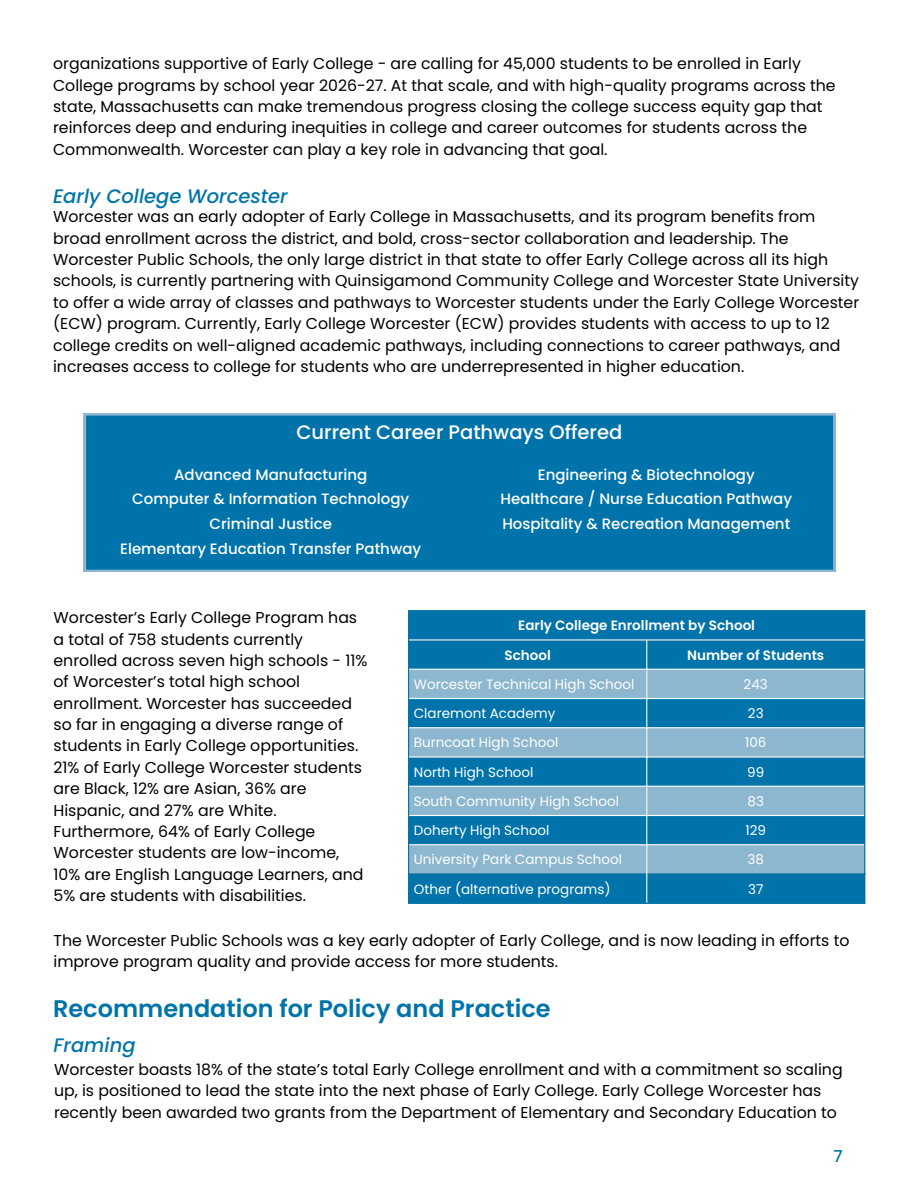
<style>
.page{position:relative;width:918px;height:1188px;background:#fff}
.page>*{position:absolute;margin:0;border:0;box-sizing:border-box;transform-origin:0 0}
.t1{font:600 24px "Poppins";color:#0074aa}
.t2{font:italic 500 19.5px "Poppins";color:#0074aa}
.t3{font:500 19.5px "Poppins";color:#fff}
.t4{font:500 16.5px "Poppins";color:#0074aa}
.t5{font:15.75px/21.3px "Poppins";color:#000}
.t6{font:500 15px/24.8px "Poppins";color:#fff;text-align:center}
.t7{font:13.5px "Poppins";color:#fff}
.t8{font:600 13.5px/29.2px "Poppins";color:#fff}
</style>
<div class="page">
<div style="left:84px;top:413px;width:751px;height:159px;background:#0074aa"></div>
<div style="left:409px;top:611px;width:455px;height:292px;background:#0074aa"></div>
<svg style="left:409px;top:670px;width:455px;height:203px;background:#519abe"></svg>
<hr style="left:408px;top:611px;width:1px;height:292px;background:#0074aa">
<hr style="left:864px;top:611px;width:1px;height:292px;background:#0074aa">
<hr style="left:408px;top:610px;width:457px;height:1px;background:#0074aa">
<hr style="left:408px;top:873px;width:457px;height:2px;background:#0074aa">
<hr style="left:408px;top:903px;width:457px;height:1px;background:#0074aa">
<hr style="left:646px;top:641px;width:1px;height:262px;background:#fff">
<hr style="left:409px;top:639px;width:455px;height:2px;background:#fff">
<hr style="left:409px;top:669px;width:455px;height:1px;background:#fff">
<hr style="left:409px;top:698px;width:455px;height:1px;background:#fff">
<hr style="left:409px;top:727px;width:455px;height:1px;background:#fff">
<hr style="left:409px;top:756px;width:455px;height:2px;background:#fff">
<hr style="left:409px;top:786px;width:455px;height:1px;background:#fff">
<hr style="left:409px;top:815px;width:455px;height:1px;background:#fff">
<hr style="left:409px;top:844px;width:455px;height:1px;background:#fff">
<p class="t5" style="left:53px;top:53px;width:784px">organizations supportive of Early College - are calling for 45,000 students to be enrolled in Early College programs by school year 2026-27. At that scale, and with high-quality programs across the state, Massachusetts can make tremendous progress closing the college success equity gap that reinforces deep and enduring inequities in college and career outcomes for students across the Commonwealth. Worcester can play a key role in advancing that goal.</p>
<p class="t2" style="left:53px;top:183px;width:236px">Early College Worcester</p>
<p class="t5" style="left:53px;top:206px;width:808px">Worcester was an early adopter of Early College in Massachusetts, and its program benefits from broad enrollment across the district, and bold, cross-sector collaboration and leadership. The Worcester Public Schools, the only large district in that state to offer Early College across all its high schools, is currently partnering with Quinsigamond Community College and Worcester State University to offer a wide array of classes and pathways to Worcester students under the Early College Worcester (ECW) program. Currently, Early College Worcester (ECW) provides students with access to up to 12 college credits on well-aligned academic pathways, including connections to career pathways, and increases access to college for students who are underrepresented in higher education.</p>
<p class="t3" style="left:296px;top:419px;width:327px">Current Career Pathways Offered</p>
<p class="t6" style="left:120px;top:462px;width:303px">Advanced Manufacturing<br>Computer &amp; Information Technology<br>Criminal Justice<br>Elementary Education Transfer Pathway</p>
<p class="t6" style="left:500px;top:462px;width:293px">Engineering &amp; Biotechnology<br>Healthcare / Nurse Education Pathway<br>Hospitality &amp; Recreation Management</p>
<p class="t5" style="left:54px;top:607px;width:315px">Worcester’s Early College Program has a total of 758 students currently enrolled across seven high schools - 11% of Worcester’s total high school enrollment. Worcester has succeeded so far in engaging a diverse range of students in Early College opportunities.<br>21% of Early College Worcester students are Black, 12% are Asian, 36% are Hispanic, and 27% are White.<br>Furthermore, 64% of Early College Worcester students are low-income, 10% are English Language Learners, and 5% are students with disabilities.</p>
<p class="t5" style="left:54px;top:929px;width:797px">The Worcester Public Schools was a key early adopter of Early College, and is now leading in efforts to improve program quality and provide access for more students.</p>
<h1 class="t1" style="left:53px;top:992px;width:499px">Recommendation for Policy and Practice</h1>
<p class="t2" style="left:54px;top:1031px;width:84px">Framing</p>
<p class="t5" style="left:54px;top:1059px;width:790px">Worcester boasts 18% of the state’s total Early College enrollment and with a commitment so scaling up, is positioned to lead the state into the next phase of Early College. Early College Worcester has recently been awarded two grants from the Department of Elementary and Secondary Education to</p>
<p class="t8" style="left:505px;top:611px;width:252px;text-indent:14px">Early College Enrollment by School<br>School</p>
<p class="t8" style="left:687px;top:640px;width:139px">Number of Students</p>
<p class="t7" style="left:414px;top:675px;width:222px">Worcester Technical High School</p>
<p class="t7" style="left:744px;top:675px;width:26px">243</p>
<p class="t7" style="left:414px;top:704px;width:143px">Claremont Academy</p>
<p class="t7" style="left:748px;top:704px;width:17px">23</p>
<p class="t7" style="left:414px;top:733px;width:146px">Burncoat High School</p>
<p class="t7" style="left:745px;top:733px;width:23px">106</p>
<p class="t7" style="left:414px;top:763px;width:121px">North High School</p>
<p class="t7" style="left:747px;top:763px;width:19px">99</p>
<p class="t7" style="left:414px;top:792px;width:207px">South Community High School</p>
<p class="t7" style="left:748px;top:792px;width:18px">83</p>
<p class="t7" style="left:414px;top:821px;width:137px">Doherty High School</p>
<p class="t7" style="left:745px;top:821px;width:22px">129</p>
<p class="t7" style="left:414px;top:850px;width:210px">University Park Campus School</p>
<p class="t7" style="left:748px;top:850px;width:18px">38</p>
<p class="t7" style="left:414px;top:880px;width:198px">Other (alternative programs)</p>
<p class="t7" style="left:748px;top:880px;width:17px">37</p>
<p class="t4" style="left:834px;top:1145px;width:11px">7</p>
</div>
